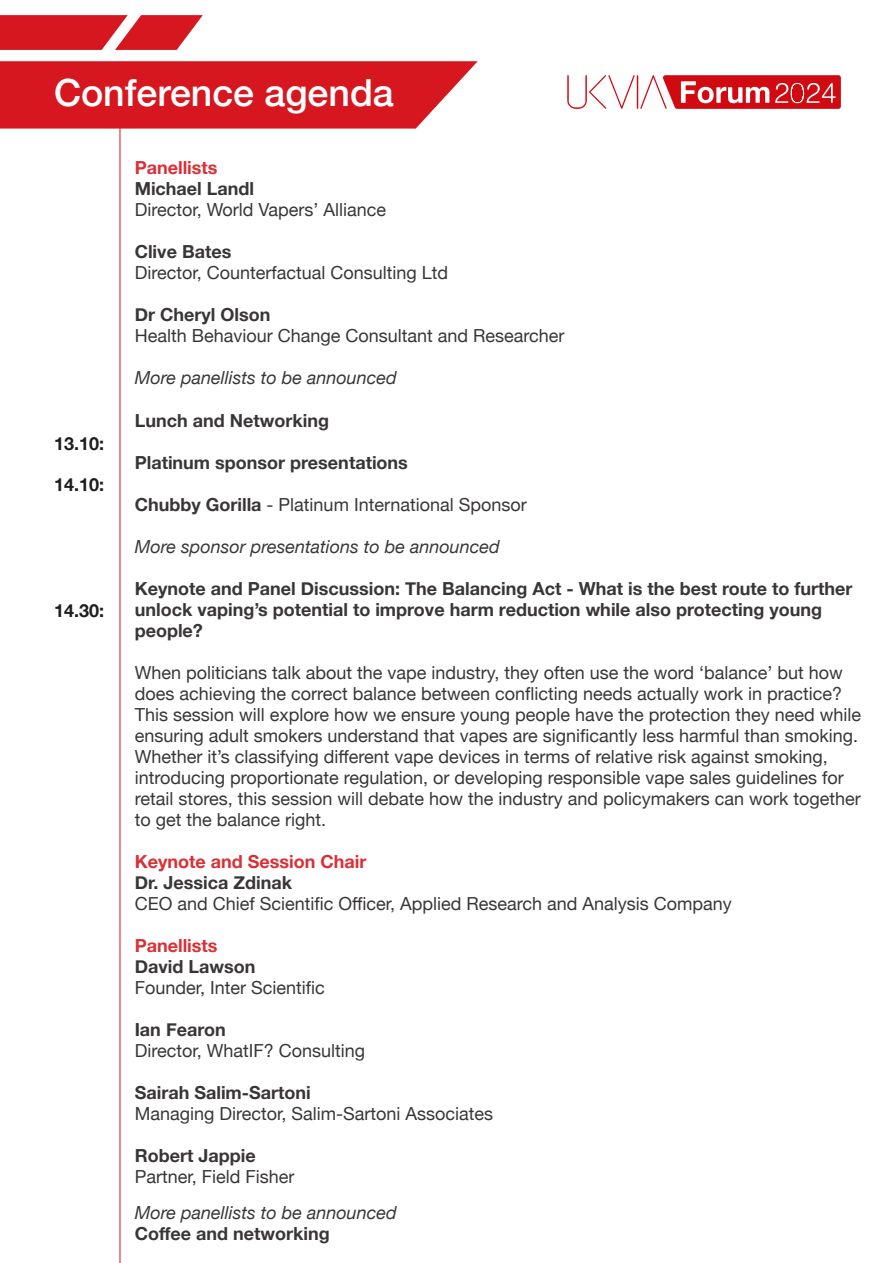
<style>
.page{position:relative;width:893px;height:1263px;background:#fff}
.page>*{position:absolute;margin:0;border:0;box-sizing:border-box;transform-origin:0 0}
.t1{font:500 37.5px "Helvetica Neue";color:#fff}
.t2{font:18px/21px "Helvetica Neue";color:#231f20}
.t3{font:700 18px/21px "Helvetica Neue";color:#231f20}
.t4{font:italic 18px "Helvetica Neue";color:#231f20}
.t5{font:700 18px "Helvetica Neue";color:#d7171f}
.t6{font:700 18px "Helvetica Neue";color:#040503}
.s1{font-weight:700}
</style>
<div class="page">
<svg style="left:0;top:61px;width:478px;height:68px;background:#d9282f"></svg>
<svg style="left:0;top:15px;width:203px;height:35px;background:#dc363d"></svg>
<svg style="left:567px;top:75px;width:274px;height:34px"></svg>
<hr style="left:120px;top:123px;width:1px;height:1140px;background:#d7171f">
<p class="t1" style="left:54px;top:63px;width:341px">Conference agenda</p>
<p class="t6" style="left:54px;top:429px;width:52px">13.10:</p>
<p class="t6" style="left:54px;top:470px;width:52px">14.10:</p>
<p class="t6" style="left:54px;top:596px;width:52px">14.30:</p>
<p class="t5" style="left:135px;top:154px;width:84px">Panellists</p>
<p class="t3" style="left:135px;top:179px;width:121px">Michael Landl</p>
<p class="t2" style="left:135px;top:201px;width:253px">Director, World Vapers’ Alliance</p>
<p class="t3" style="left:135px;top:242px;width:98px">Clive Bates</p>
<p class="t2" style="left:135px;top:264px;width:315px">Director, Counterfactual Consulting Ltd</p>
<p class="t3" style="left:135px;top:305px;width:137px">Dr Cheryl Olson</p>
<p class="t2" style="left:135px;top:327px;width:431px">Health Behaviour Change Consultant and Researcher</p>
<p class="t4" style="left:135px;top:365px;width:264px">More panellists to be announced</p>
<p class="t3" style="left:135px;top:410px;width:196px">Lunch and Networking</p>
<p class="t3" style="left:135px;top:452px;width:275px">Platinum sponsor presentations</p>
<p class="t2" style="left:135px;top:495px;width:394px"><span class="s1">Chubby Gorilla</span> - Platinum International Sponsor</p>
<p class="t4" style="left:135px;top:533px;width:367px">More sponsor presentations to be announced</p>
<p class="t3" style="left:135px;top:578px;width:719px">Keynote and Panel Discussion: The Balancing Act - What is the best route to further unlock vaping’s potential to improve harm reduction while also protecting young people?</p>
<p class="t2" style="left:135px;top:663px;width:728px">When politicians talk about the vape industry, they often use the word ‘balance’ but how does achieving the correct balance between conflicting needs actually work in practice?<br>This session will explore how we ensure young people have the protection they need while ensuring adult smokers understand that vapes are significantly less harmful than smoking.<br>Whether it’s classifying different vape devices in terms of relative risk against smoking, introducing proportionate regulation, or developing responsible vape sales guidelines for retail stores, this session will debate how the industry and policymakers can work together to get the balance right.</p>
<p class="t5" style="left:135px;top:847px;width:233px">Keynote and Session Chair</p>
<p class="t3" style="left:135px;top:872px;width:159px">Dr. Jessica Zdinak</p>
<p class="t2" style="left:135px;top:894px;width:599px">CEO and Chief Scientific Officer, Applied Research and Analysis Company</p>
<p class="t5" style="left:135px;top:931px;width:84px">Panellists</p>
<p class="t3" style="left:135px;top:956px;width:122px">David Lawson</p>
<p class="t2" style="left:135px;top:978px;width:192px">Founder, Inter Scientific</p>
<p class="t3" style="left:135px;top:1019px;width:93px">Ian Fearon</p>
<p class="t2" style="left:135px;top:1041px;width:232px">Director, WhatIF? Consulting</p>
<p class="t3" style="left:135px;top:1082px;width:178px">Sairah Salim-Sartoni</p>
<p class="t2" style="left:135px;top:1104px;width:360px">Managing Director, Salim-Sartoni Associates</p>
<p class="t3" style="left:135px;top:1145px;width:122px">Robert Jappie</p>
<p class="t2" style="left:135px;top:1167px;width:161px">Partner, Field Fisher</p>
<p class="t4" style="left:135px;top:1199px;width:264px">More panellists to be announced</p>
<p class="t3" style="left:135px;top:1224px;width:197px">Coffee and networking</p>
</div>
